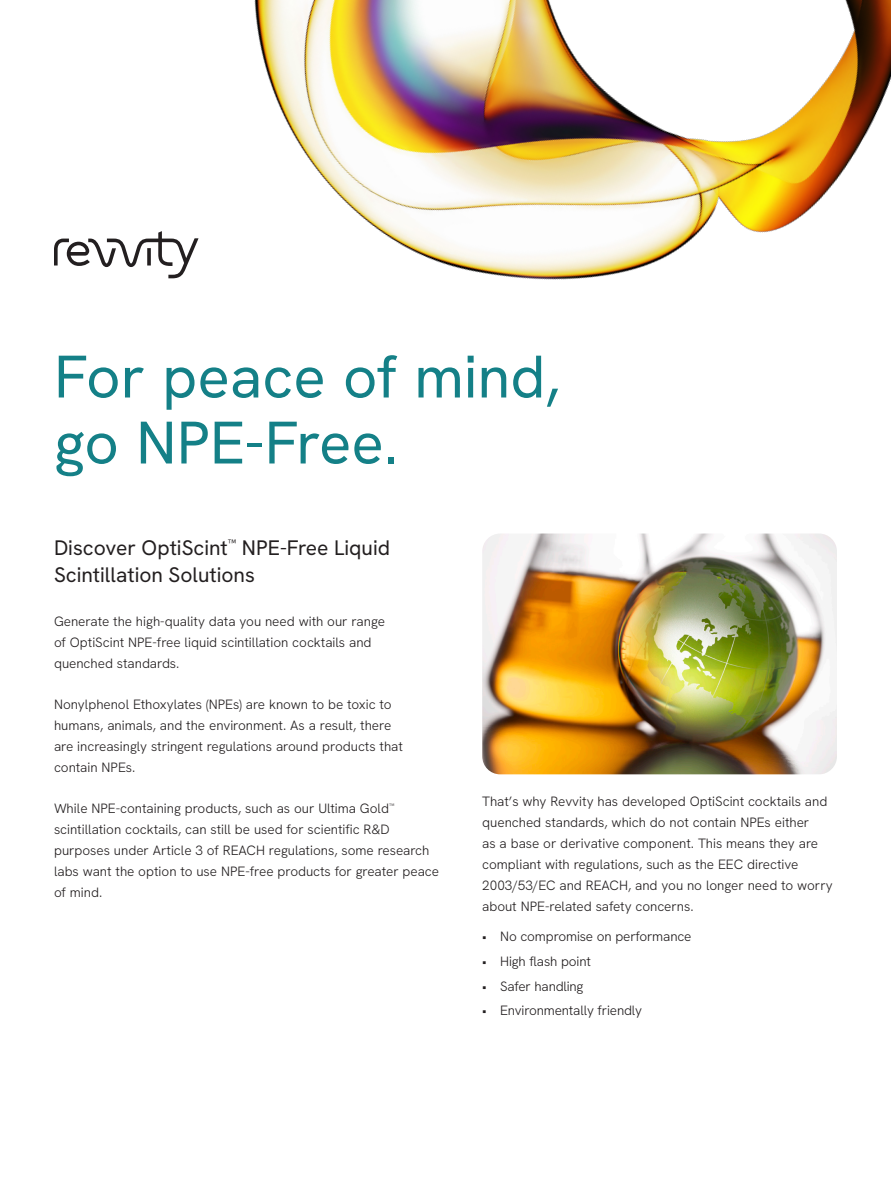
<style>
.page{position:relative;width:891px;height:1188px;background:#fff}
.page>*{position:absolute;margin:0;border:0;box-sizing:border-box;transform-origin:0 0}
.Intro_Head{font:60px/66px "Hanken Grotesk";color:#148087}
.Intro_subhead{font:21px/27px "Hanken Grotesk";color:#231f20}
.Body_Copy{font:300 13.5px/21px "Hanken Grotesk";color:#231f20}
</style>
<div class="page">
<img style="left:168px;top:0;width:723px;height:280px">
<svg style="left:54px;top:231px;width:145px;height:47px"></svg>
<img style="left:482px;top:534px;width:355px;height:240px">
<p class="Intro_Head" style="left:54px;top:342px;width:507px">For peace of mind, go NPE-Free.</p>
<p class="Intro_subhead" style="left:54px;top:533px;width:338px">Discover OptiScint<sup>™</sup> NPE-Free Liquid<br>Scintillation Solutions</p>
<p class="Body_Copy" style="left:54px;top:610px;width:333px">Generate the high-quality data you need with our range of OptiScint NPE-free liquid scintillation cocktails and quenched standards.</p>
<p class="Body_Copy" style="left:54px;top:694px;width:350px">Nonylphenol Ethoxylates (NPEs) are known to be toxic to humans, animals, and the environment. As a result, there are increasingly stringent regulations around products that contain NPEs.</p>
<p class="Body_Copy" style="left:54px;top:798px;width:387px">While NPE-containing products, such as our Ultima Gold<sup>™ </sup>scintillation cocktails, can still be used for scientific R&amp;D purposes under Article 3 of REACH regulations, some research labs want the option to use NPE-free products for greater peace of mind.</p>
<p class="Body_Copy" style="left:482px;top:791px;width:352px">That’s why Revvity has developed OptiScint cocktails and quenched standards, which do not contain NPEs either<br>as a base or derivative component. This means they are compliant with regulations, such as the EEC directive 2003/53/EC and REACH, and you no longer need to worry about NPE‑related safety concerns.</p>
<p class="Body_Copy" style="left:482px;top:926px;width:211px">• No compromise on performance</p>
<p class="Body_Copy" style="left:482px;top:951px;width:110px">• High flash point</p>
<p class="Body_Copy" style="left:482px;top:975px;width:103px">• Safer handling</p>
<p class="Body_Copy" style="left:482px;top:1000px;width:162px">• Environmentally friendly</p>
</div>
